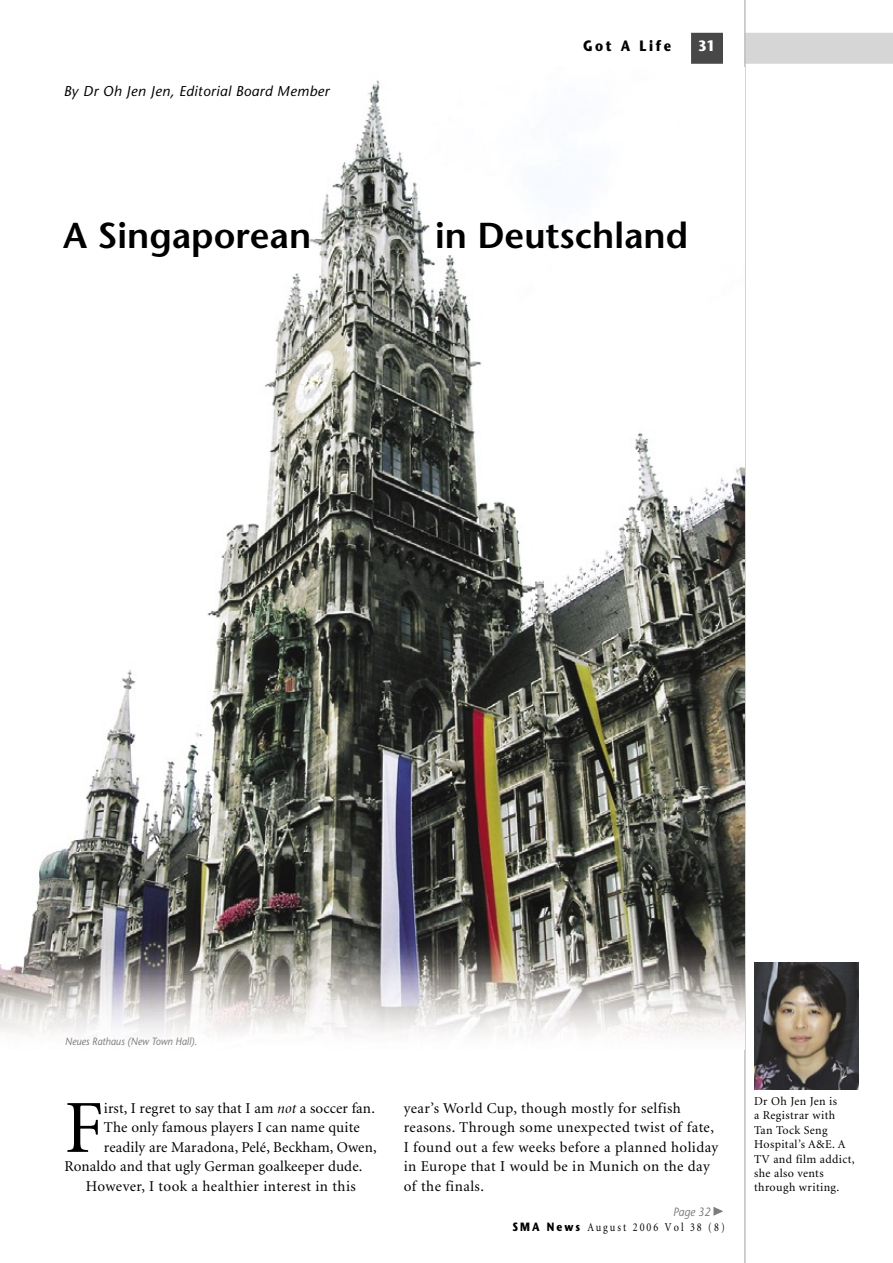
<style>
.page{position:relative;width:893px;height:1263px;background:#fff}
.page>*{position:absolute;margin:0;border:0;box-sizing:border-box;transform-origin:0 0}
.Body_text_Drop_cap{font:75px "Minion";color:#000}
.Heading_Black__Stone_Sans{font:600 36px "Stone Sans";color:#000}
.Body_text_indent{font:15px/19.5px "Minion";letter-spacing:.03em;color:#000}
.Body_text_Drop_cap-2{font:15px "Minion";letter-spacing:.01em;color:#000}
.Body_text_indent-2{font:700 15px "Stone Sans";letter-spacing:.2em;color:#000;scale:.85 1}
.t1{font:700 15px "Stone Sans";color:#fff;scale:.9 1}
.Byline{font:italic 14.25px "Stone Sans";letter-spacing:.03em;color:#000}
.Body_text{font:12px/14.4px "Minion";letter-spacing:.03em;color:#000}
.Body_text-2{font:12px "Minion";letter-spacing:.2em;color:#000;scale:.85 1}
.t2{font:italic 12px "Stone Sans";color:#7c7c7c;scale:.9 1}
.t3{font:italic 10.5px "Stone Sans";color:#7c7c7c;scale:.9 1}
.s1{font-family:"Minion Display";font-style:italic}
.s2{font-family:"Stone Sans";font-weight:700}
</style>
<div class="page">
<div style="left:746px;top:33px;width:147px;height:31px;background:#d6d6d6"></div>
<div style="left:692px;top:34px;width:30px;height:29px;background:#484848"></div>
<div style="left:691px;top:33px;width:32px;height:31px;border:2px solid #484848"></div>
<hr style="left:744px;top:0;width:2px;height:1263px;background:#c0c0c0">
<img style="left:0;top:80px;width:744px;height:957px">
<svg style="left:0;top:798px;width:34px;height:167px"></svg>
<svg style="left:713px;top:1207px;width:10px;height:9px"></svg>
<img style="left:754px;top:963px;width:104px;height:126px">
<p class="Byline" style="left:64px;top:83px;width:267px">By Dr Oh Jen Jen, Editorial Board Member</p>
<p class="Body_text_indent-2" style="left:583px;top:37px;width:105px">Got A Life</p>
<p class="t1" style="left:698px;top:37px;width:20px">31</p>
<p class="Heading_Black__Stone_Sans" style="left:63px;top:213px;width:250px">A Singaporean</p>
<p class="Heading_Black__Stone_Sans" style="left:435px;top:213px;width:254px">in Deutschland</p>
<p class="t3" style="left:65px;top:1035px;width:148px">Neues Rathaus (New Town Hall).</p>
<p class="Body_text_Drop_cap" style="left:64px;top:1091px;width:40px">F</p>
<p class="Body_text_Drop_cap-2" style="left:104px;top:1101px;width:273px">irst, I regret to say that I am <span class="s1">not</span> a soccer fan.</p>
<p class="Body_text_Drop_cap-2" style="left:104px;top:1120px;width:257px">The only famous players I can name quite</p>
<p class="Body_text_Drop_cap-2" style="left:104px;top:1140px;width:274px">readily are Maradona, Pelé, Beckham, Owen,</p>
<p class="Body_text_Drop_cap-2" style="left:64px;top:1159px;width:299px">Ronaldo and that ugly German goalkeeper dude.</p>
<p class="Body_text_indent" style="left:86px;top:1177px;width:271px">However, I took a healthier interest in this</p>
<p class="Body_text_indent" style="left:404px;top:1099px;width:316px">year’s World Cup, though mostly for selfish reasons. Through some unexpected twist of fate, I found out a few weeks before a planned holiday in Europe that I would be in Munich on the day of the finals.</p>
<p class="t2" style="left:673px;top:1204px;width:43px">Page 32</p>
<p class="Body_text-2" style="left:512px;top:1221px;width:251px"><span class="s2">SMA News</span> August 2006 Vol 38 (8)</p>
<p class="Body_text" style="left:754px;top:1094px;width:102px">Dr Oh Jen Jen is<br>a Registrar with<br>Tan Tock Seng<br>Hospital’s A&amp;E. A<br>TV and film addict, she also vents through writing.</p>
</div>
